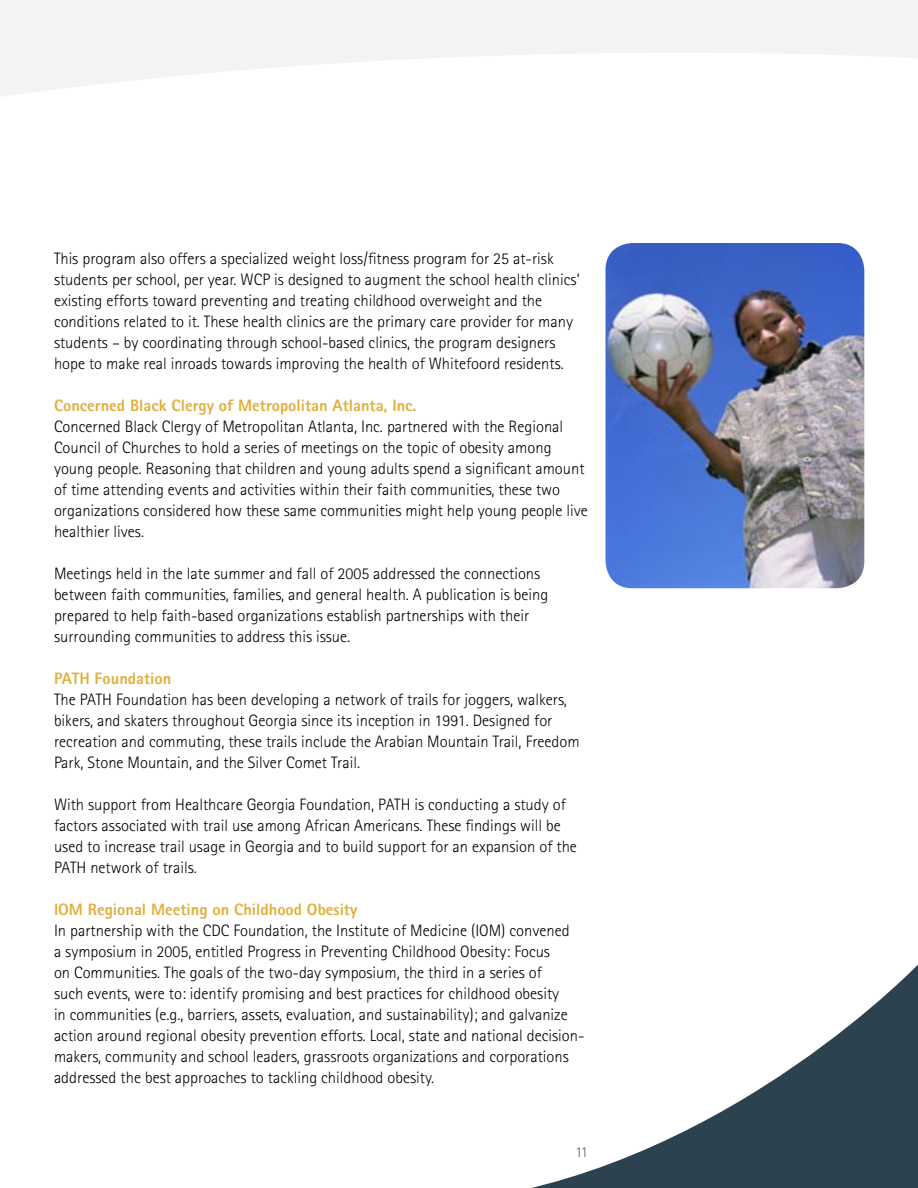
<style>
.page{position:relative;width:918px;height:1188px;background:#fff}
.page>*{position:absolute;margin:0;border:0;box-sizing:border-box;transform-origin:0 0}
.T_text{font:300 16.5px/21px "Rotis Sans Serif";color:#000}
.D_Sub_head{font:800 16.5px "Rotis Sans Serif";color:#e1ae3a}
.t1{font:300 15px "Rotis Sans Serif";color:#686767}
</style>
<div class="page">
<svg style="left:0;top:0;width:918px;height:340px"></svg>
<img style="left:606px;top:243px;width:258px;height:345px">
<svg style="left:532px;top:964px;width:386px;height:224px"></svg>
<p class="T_text" style="left:54px;top:248px;width:527px">This program also offers a specialized weight loss/fitness program for 25 at-risk students per school, per year. WCP is designed to augment the school health clinics’ existing efforts toward preventing and treating childhood overweight and the conditions related to it. These health clinics are the primary care provider for many students – by coordinating through school-based clinics, the program designers hope to make real inroads towards improving the health of Whitefoord residents.</p>
<p class="D_Sub_head" style="left:54px;top:395px;width:364px">Concerned Black Clergy of Metropolitan Atlanta, Inc.</p>
<p class="T_text" style="left:54px;top:416px;width:535px">Concerned Black Clergy of Metropolitan Atlanta, Inc. partnered with the Regional Council of Churches to hold a series of meetings on the topic of obesity among young people. Reasoning that children and young adults spend a significant amount of time attending events and activities within their faith communities, these two organizations considered how these same communities might help young people live healthier lives.</p>
<p class="T_text" style="left:54px;top:563px;width:496px">Meetings held in the late summer and fall of 2005 addressed the connections between faith communities, families, and general health. A publication is being prepared to help faith-based organizations establish partnerships with their surrounding communities to address this issue.</p>
<p class="D_Sub_head" style="left:54px;top:668px;width:119px">PATH Foundation</p>
<p class="T_text" style="left:54px;top:689px;width:527px">The PATH Foundation has been developing a network of trails for joggers, walkers, bikers, and skaters throughout Georgia since its inception in 1991. Designed for recreation and commuting, these trails include the Arabian Mountain Trail, Freedom Park, Stone Mountain, and the Silver Comet Trail.</p>
<p class="T_text" style="left:54px;top:794px;width:524px">With support from Healthcare Georgia Foundation, PATH is conducting a study of factors associated with trail use among African Americans. These findings will be used to increase trail usage in Georgia and to build support for an expansion of the PATH network of trails.</p>
<p class="D_Sub_head" style="left:54px;top:899px;width:305px">IOM Regional Meeting on Childhood Obesity</p>
<p class="T_text" style="left:54px;top:920px;width:532px">In partnership with the CDC Foundation, the Institute of Medicine (IOM) convened<br>a symposium in 2005, entitled Progress in Preventing Childhood Obesity: Focus<br>on Communities. The goals of the two-day symposium, the third in a series of<br>such events, were to: identify promising and best practices for childhood obesity<br>in communities (e.g., barriers, assets, evaluation, and sustainability); and galvanize action around regional obesity prevention efforts. Local, state and national decision&shy;makers, community and school leaders, grassroots organizations and corporations addressed the best approaches to tackling childhood obesity.</p>
<p class="t1" style="left:575px;top:1143px;width:14px">11</p>
</div>
